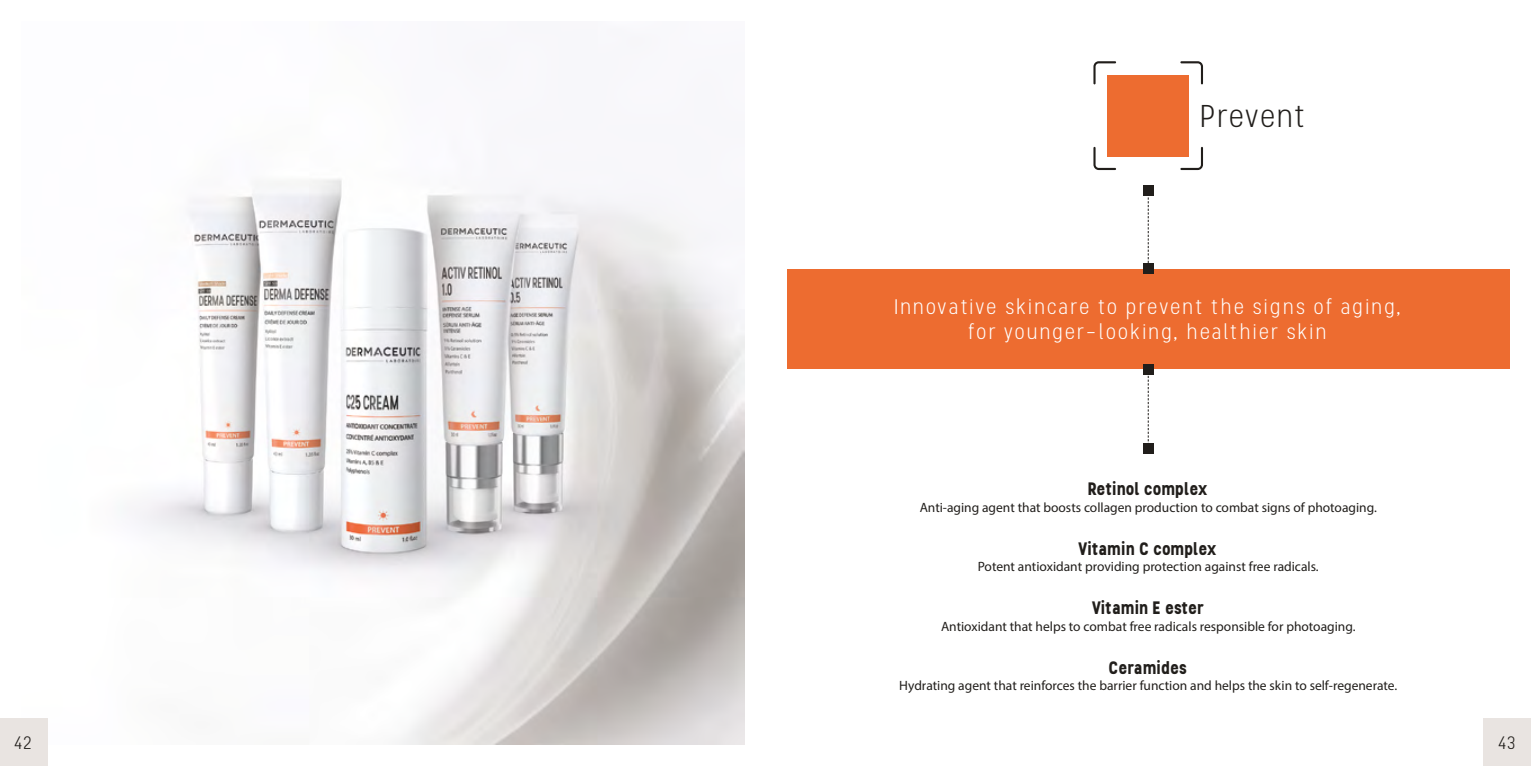
<style>
.page{position:relative;width:1531px;height:766px;background:#fff}
.page>*{position:absolute;margin:0;border:0;box-sizing:border-box;transform-origin:0 0}
.t1{font:300 31.5px "Stellar";letter-spacing:.015em;color:#211e1b}
.t2{font:300 21px/25.2px "Stellar";letter-spacing:.065em;color:#fff;text-align:center}
.t3{font:700 18px "Stellar";letter-spacing:-.005em;color:#211e1b}
.t4{font:300 18px "Stellar";color:#211e1b}
.t5{font:13.5px "Myriad Pro";color:#211e1b}
</style>
<div class="page">
<img style="left:47px;top:179px;width:697px;height:565px">
<div style="left:787px;top:269px;width:722px;height:99px;background:#ed6c30"></div>
<div style="left:1143px;top:364px;width:10px;height:11px;background:#211e1b"></div>
<div style="left:1143px;top:443px;width:10px;height:11px;background:#211e1b"></div>
<svg style="left:1148px;top:375px;width:1px;height:68px"></svg>
<div style="left:1143px;top:184px;width:10px;height:11px;background:#211e1b"></div>
<div style="left:1143px;top:263px;width:10px;height:11px;background:#211e1b"></div>
<svg style="left:1148px;top:195px;width:1px;height:68px"></svg>
<div style="left:1107px;top:75px;width:82px;height:81px;background:#ed6c30"></div>
<svg style="left:1093px;top:61px;width:23px;height:23px"></svg>
<svg style="left:1093px;top:147px;width:23px;height:23px"></svg>
<svg style="left:1180px;top:61px;width:23px;height:23px"></svg>
<svg style="left:1180px;top:147px;width:23px;height:23px"></svg>
<div style="left:0;top:718px;width:47px;height:47px;background:#e9e4e1"></div>
<div style="left:1483px;top:718px;width:48px;height:47px;background:#e9e4e1"></div>
<h1 class="t1" style="left:1201px;top:97px;width:107px">Prevent</h1>
<h2 class="t2" style="left:895px;top:294px;width:508px">Innovative skincare to prevent the signs of aging, for younger-looking, healthier skin</h2>
<h3 class="t3" style="left:1088px;top:477px;width:122px">Retinol complex</h3>
<p class="t5" style="left:919px;top:498px;width:459px">Anti-aging agent that boosts collagen production to combat signs of photoaging.</p>
<h3 class="t3" style="left:1079px;top:536px;width:140px">Vitamin C complex</h3>
<p class="t5" style="left:978px;top:558px;width:342px">Potent antioxidant providing protection against free radicals.</p>
<h3 class="t3" style="left:1092px;top:596px;width:113px">Vitamin E ester</h3>
<p class="t5" style="left:941px;top:617px;width:416px">Antioxidant that helps to combat free radicals responsible for photoaging.</p>
<h3 class="t3" style="left:1109px;top:655px;width:80px">Ceramides</h3>
<p class="t5" style="left:899px;top:677px;width:499px">Hydrating agent that reinforces the barrier function and helps the skin to self-regenerate.</p>
<h3 class="t4" style="left:14px;top:732px;width:21px">42</h3>
<h3 class="t4" style="left:1498px;top:732px;width:20px">43</h3>
</div>
